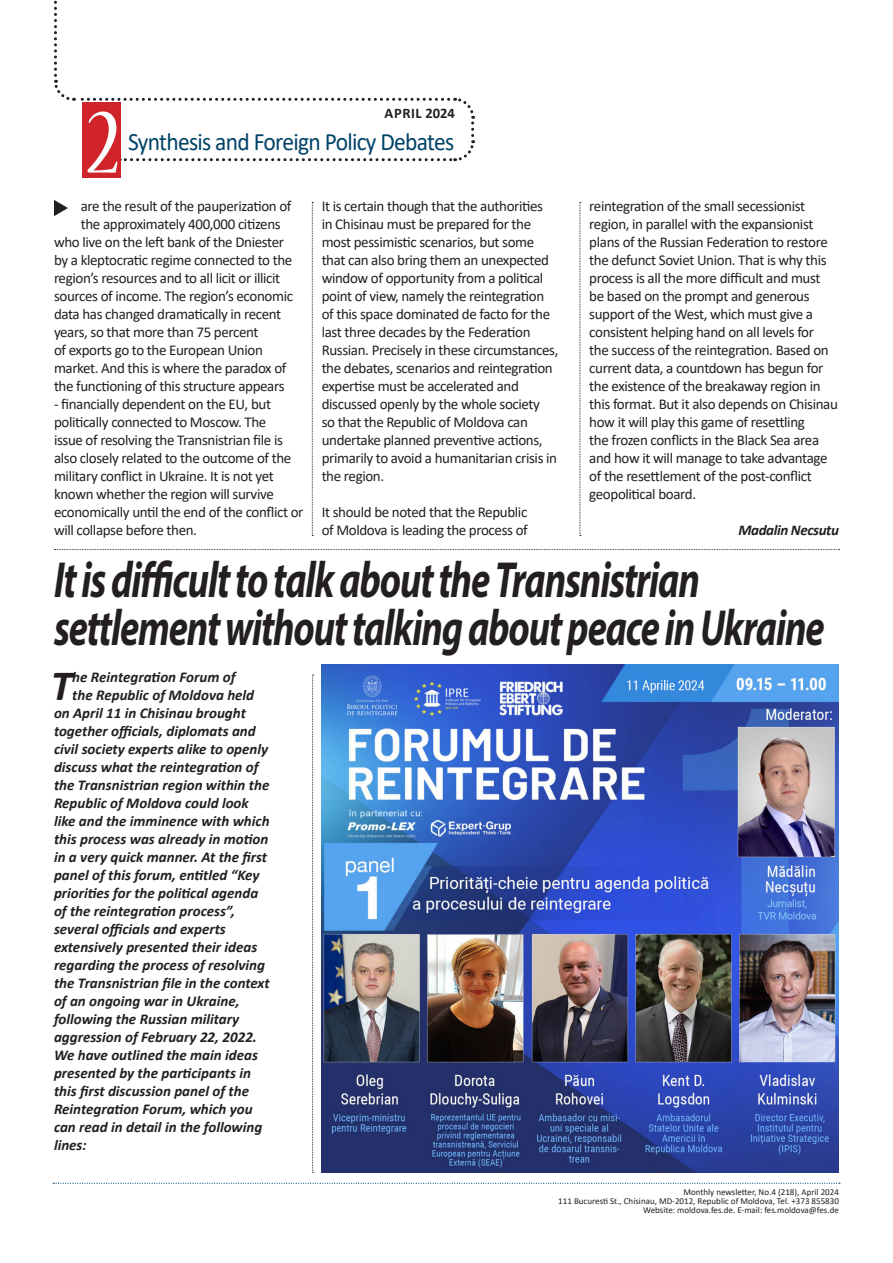
<style>
.page{position:relative;width:893px;height:1263px;background:#fff}
.page>*{position:absolute;margin:0;border:0;box-sizing:border-box;transform-origin:0 0}
.t1{font:condensed 102px "Nueva Std";color:#fff}
.INTERTITLU{font:italic 700 51px/48px "Myriad Pro";letter-spacing:-.03em;color:#231f20;scale:.75 1}
.MANSHETA{font:italic 700 43.35px "Calibri";color:#231f20}
.t2{font:25.05px "Calibri";letter-spacing:-.03em;color:#014368;scale:.94 1}
.texte{font:15px/18px "Calibri";letter-spacing:-.025em;color:#231f20}
.MANSHETA-2{font:italic 700 15px "Calibri";color:#231f20}
.texte-2{font:italic 700 15px "Calibri";letter-spacing:-.025em;color:#231f20}
.t3{font:700 14.55px "Calibri";letter-spacing:.04em;color:#231f20}
.t4{font:9px/9px "Calibri";color:#231f20;text-align:right}
</style>
<div class="page">
<svg style="left:53px;top:1183px;width:787px;height:1px"></svg>
<svg style="left:54px;top:0;width:422px;height:163px"></svg>
<div style="left:82px;top:102px;width:38px;height:76px;background:#d1232a"></div>
<svg style="left:54px;top:200px;width:14px;height:16px"></svg>
<svg style="left:312px;top:202px;width:1px;height:334px"></svg>
<svg style="left:580px;top:202px;width:1px;height:334px"></svg>
<svg style="left:54px;top:549px;width:786px;height:1px"></svg>
<svg style="left:312px;top:675px;width:2px;height:498px"></svg>
<img style="left:322px;top:664px;width:517px;height:508px">
<p class="t3" style="left:385px;top:103px;width:72px">APRIL 2024</p>
<h3 class="t2" style="left:128px;top:124px;width:349px">Synthesis and Foreign Policy Debates</h3>
<p class="t1" style="left:87px;top:96px;width:34px">2</p>
<p class="texte" style="left:81px;top:197px;width:212px">are the result of the pauperization of</p>
<p class="texte" style="left:81px;top:215px;width:201px">the approximately 400,000 citizens</p>
<p class="texte" style="left:54px;top:233px;width:231px">who live on the left bank of the Dniester</p>
<p class="texte" style="left:54px;top:251px;width:240px">by a kleptocratic regime connected to the</p>
<p class="texte" style="left:54px;top:269px;width:228px">region’s resources and to all licit or illicit</p>
<p class="texte" style="left:54px;top:287px;width:241px">sources of income. The region’s economic</p>
<p class="texte" style="left:54px;top:305px;width:229px">data has changed dramatically in recent</p>
<p class="texte" style="left:54px;top:323px;width:206px">years, so that more than 75 percent</p>
<p class="texte" style="left:54px;top:341px;width:210px">of exports go to the European Union</p>
<p class="texte" style="left:54px;top:359px;width:234px">market. And this is where the paradox of</p>
<p class="texte" style="left:54px;top:377px;width:232px">the functioning of this structure appears</p>
<p class="texte" style="left:54px;top:395px;width:251px">- financially dependent on the EU, but politically connected to Moscow. The<br>issue of resolving the Transnistrian file is also closely related to the outcome of the military conflict in Ukraine. It is not yet known whether the region will survive economically until the end of the conflict or will collapse before then.</p>
<p class="texte" style="left:322px;top:197px;width:238px">It is certain though that the authorities<br>in Chisinau must be prepared for the most pessimistic scenarios, but some that can also bring them an unexpected window of opportunity from a political point of view, namely the reintegration of this space dominated de facto for the last three decades by the Federation Russian. Precisely in these circumstances, the debates, scenarios and reintegration expertise must be accelerated and discussed openly by the whole society<br>so that the Republic of Moldova can undertake planned preventive actions, primarily to avoid a humanitarian crisis in the region.</p>
<p class="texte" style="left:322px;top:503px;width:208px">It should be noted that the Republic of Moldova is leading the process of</p>
<p class="texte" style="left:589px;top:197px;width:250px">reintegration of the small secessionist region, in parallel with the expansionist plans of the Russian Federation to restore the defunct Soviet Union. That is why this process is all the more difficult and must be based on the prompt and generous support of the West, which must give a consistent helping hand on all levels for<br>the success of the reintegration. Based on current data, a countdown has begun for the existence of the breakaway region in this format. But it also depends on Chisinau how it will play this game of resettling<br>the frozen conflicts in the Black Sea area and how it will manage to take advantage of the resettlement of the post-conflict geopolitical board.</p>
<p class="texte-2" style="left:738px;top:520px;width:102px">Madalin Necsutu</p>
<p class="INTERTITLU" style="left:54px;top:554px;width:1029px">It is difficult to talk about the Transnistrian settlement without talking about peace in Ukraine</p>
<p class="MANSHETA-2" style="left:72px;top:666px;width:165px">he Reintegration Forum of</p>
<p class="MANSHETA-2" style="left:72px;top:684px;width:183px">the Republic of Moldova held</p>
<p class="MANSHETA-2" style="left:54px;top:702px;width:193px">on April 11 in Chisinau brought</p>
<p class="MANSHETA-2" style="left:54px;top:720px;width:203px">together officials, diplomats and</p>
<p class="MANSHETA-2" style="left:54px;top:738px;width:216px">civil society experts alike to openly</p>
<p class="MANSHETA-2" style="left:54px;top:756px;width:206px">discuss what the reintegration of</p>
<p class="MANSHETA-2" style="left:54px;top:774px;width:217px">the Transnistrian region within the</p>
<p class="MANSHETA-2" style="left:54px;top:792px;width:196px">Republic of Moldova could look</p>
<p class="MANSHETA-2" style="left:54px;top:810px;width:217px">like and the imminence with which</p>
<p class="MANSHETA-2" style="left:54px;top:828px;width:216px">this process was already in motion</p>
<p class="MANSHETA-2" style="left:54px;top:846px;width:215px">in a very quick manner. At the first</p>
<p class="MANSHETA-2" style="left:54px;top:864px;width:207px">panel of this forum, entitled “Key</p>
<p class="MANSHETA-2" style="left:54px;top:882px;width:206px">priorities for the political agenda</p>
<p class="MANSHETA-2" style="left:54px;top:900px;width:182px">of the reintegration process”,</p>
<p class="MANSHETA-2" style="left:54px;top:918px;width:173px">several officials and experts</p>
<p class="MANSHETA-2" style="left:54px;top:936px;width:205px">extensively presented their ideas</p>
<p class="MANSHETA-2" style="left:54px;top:954px;width:212px">regarding the process of resolving</p>
<p class="MANSHETA-2" style="left:54px;top:972px;width:217px">the Transnistrian file in the context</p>
<p class="MANSHETA-2" style="left:54px;top:990px;width:187px">of an ongoing war in Ukraine,</p>
<p class="MANSHETA-2" style="left:54px;top:1008px;width:187px">following the Russian military</p>
<p class="MANSHETA-2" style="left:54px;top:1026px;width:204px">aggression of February 22, 2022.</p>
<p class="MANSHETA-2" style="left:54px;top:1044px;width:206px">We have outlined the main ideas</p>
<p class="MANSHETA-2" style="left:54px;top:1062px;width:198px">presented by the participants in</p>
<p class="MANSHETA-2" style="left:54px;top:1080px;width:197px">this first discussion panel of the</p>
<p class="MANSHETA-2" style="left:54px;top:1098px;width:200px">Reintegration Forum, which you</p>
<p class="MANSHETA-2" style="left:54px;top:1116px;width:210px">can read in detail in the following</p>
<p class="MANSHETA-2" style="left:54px;top:1134px;width:34px">lines:</p>
<p class="MANSHETA" style="left:51px;top:655px;width:23px">T</p>
<p class="t4" style="left:558px;top:1187px;width:282px">Monthly newsletter, No.4 (218), April 2024<br>111 Bucuresti St., Chisinau, MD-2012, Republic of Moldova, Tel. +373 855830<br>Website: moldova.fes.de. E-mail: fes.moldova@fes.de</p>
</div>
